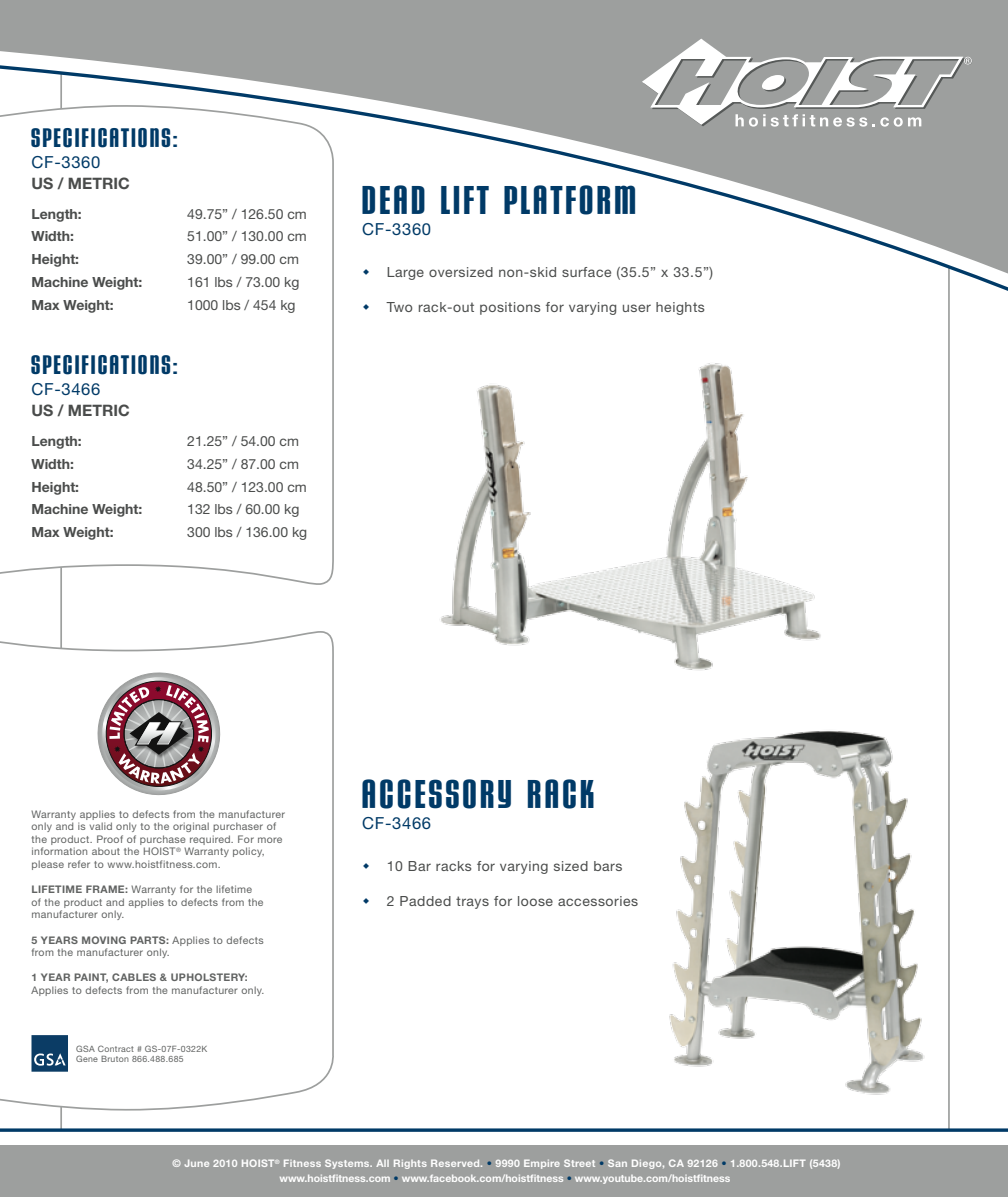
<style>
.page{position:relative;width:1008px;height:1197px;background:#fff}
.page>*{position:absolute;margin:0;border:0;box-sizing:border-box;transform-origin:0 0}
.t1{font:42px "House Gothic 3 D White";letter-spacing:.06em;color:#003a67}
.t2{font:28px "House Gothic 3 D White";letter-spacing:.06em;color:#003a67}
.t3{font:16.62px "Helvetica Neue";letter-spacing:.04em;color:#003a67}
.t4{font:700 15.75px "Helvetica Neue";color:#4a4c4b}
.t5{font:14px "Helvetica Neue";letter-spacing:.04em;color:#4a4c4b}
.t6{font:14px "Helvetica Neue";color:#4a4c4b}
.t7{font:700 14px "Helvetica Neue";color:#4a4c4b}
.t8{font:10.5px/12.6px "Helvetica Neue";letter-spacing:.035em;color:#616362}
.t9{font:700 10.5px/14.3px "Helvetica Neue";letter-spacing:.03em;color:#fff;text-align:center}
.t10{font:700 10.5px "Helvetica Neue";letter-spacing:.035em;color:#616362}
.t11{font:8.75px/10.5px "Helvetica Neue";letter-spacing:.035em;color:#616362}
.s1{font-weight:700}
.s2{font-size:9.62px;color:#fff}
.s3{font-weight:500;font-stretch:condensed;color:#003a67}
</style>
<div class="page">
<svg style="left:0;top:627px;width:334px;height:484px"></svg>
<svg style="left:0;top:305px;width:334px;height:284px"></svg>
<svg style="left:0;top:0;width:1008px;height:285px"></svg>
<svg style="left:0;top:1128px;width:1008px;height:4px;background:#26577d"></svg>
<div style="left:0;top:1145px;width:1008px;height:52px;background:#9d9f9e"></div>
<svg style="left:642px;top:39px;width:330px;height:88px"></svg>
<svg style="left:32px;top:1035px;width:36px;height:37px"></svg>
<svg style="left:89px;top:664px;width:140px;height:140px"></svg>
<img style="left:441px;top:363px;width:380px;height:308px">
<img style="left:669px;top:731px;width:256px;height:364px">
<svg style="left:363px;top:269px;width:6px;height:6px"></svg>
<h2 class="t2" style="left:32px;top:125px;width:148px">SPECIFICATIONS:</h2>
<h3 class="t3" style="left:32px;top:152px;width:70px">CF-3360</h3>
<h3 class="t4" style="left:32px;top:173px;width:100px">US / METRIC</h3>
<h3 class="t7" style="left:32px;top:205px;width:52px">Length:</h3>
<h3 class="t6" style="left:187px;top:205px;width:121px">49.75” / 126.50 cm</h3>
<h3 class="t7" style="left:32px;top:228px;width:44px">Width:</h3>
<h3 class="t6" style="left:187px;top:228px;width:121px">51.00” / 130.00 cm</h3>
<h3 class="t7" style="left:32px;top:250px;width:49px">Height:</h3>
<h3 class="t5" style="left:187px;top:251px;width:113px">39.00” / 99.00 cm</h3>
<h3 class="t7" style="left:32px;top:273px;width:112px">Machine Weight:</h3>
<h3 class="t6" style="left:187px;top:273px;width:114px">161 lbs / 73.00 kg</h3>
<h3 class="t7" style="left:32px;top:296px;width:84px">Max Weight:</h3>
<h3 class="t6" style="left:187px;top:296px;width:110px">1000 lbs / 454 kg</h3>
<h2 class="t2" style="left:32px;top:352px;width:148px">SPECIFICATIONS:</h2>
<h3 class="t3" style="left:32px;top:379px;width:70px">CF-3466</h3>
<h3 class="t4" style="left:32px;top:401px;width:100px">US / METRIC</h3>
<h3 class="t7" style="left:32px;top:432px;width:52px">Length:</h3>
<h3 class="t5" style="left:187px;top:433px;width:113px">21.25” / 54.00 cm</h3>
<h3 class="t7" style="left:32px;top:455px;width:44px">Width:</h3>
<h3 class="t5" style="left:187px;top:455px;width:113px">34.25” / 87.00 cm</h3>
<h3 class="t7" style="left:32px;top:478px;width:49px">Height:</h3>
<h3 class="t6" style="left:187px;top:478px;width:121px">48.50” / 123.00 cm</h3>
<h3 class="t7" style="left:32px;top:501px;width:112px">Machine Weight:</h3>
<h3 class="t6" style="left:187px;top:501px;width:114px">132 lbs / 60.00 kg</h3>
<h3 class="t7" style="left:32px;top:523px;width:84px">Max Weight:</h3>
<h3 class="t6" style="left:187px;top:524px;width:122px">300 lbs / 136.00 kg</h3>
<h1 class="t1" style="left:362px;top:181px;width:17px">DEAD</h1>
<h1 class="t1" style="left:441px;top:181px;width:79px">LIFT PLATFO</h1>
<h1 class="t1" style="left:597px;top:181px;width:42px">RM</h1>
<h3 class="t3" style="left:362px;top:219px;width:70px">CF-3360</h3>
<h3 class="t5" style="left:387px;top:264px;width:328px">Large oversized non-skid surface (35.5” x 33.5”)</h3>
<h3 class="t5" style="left:387px;top:299px;width:320px">Two rack-out positions for varying user heights</h3>
<p class="t8" style="left:31px;top:807px;width:255px">Warranty applies to defects from the manufacturer only and is valid only to the original purchaser of the product. Proof of purchase required. For more information about the HOIST<sup>®</sup> Warranty policy, please refer to www.hoistfitness.com.</p>
<p class="t10" style="left:31px;top:883px;width:13px">Lifeti</p>
<p class="t8" style="left:31px;top:883px;width:234px;text-indent:34px"><span class="s1">me Frame:</span> Warranty for the lifetime of the product and applies to defects from the manufacturer only.</p>
<p class="t10" style="left:31px;top:933px;width:25px">5 Years</p>
<p class="t10" style="left:82px;top:933px;width:64px">Moving Parts</p>
<p class="t8" style="left:31px;top:933px;width:234px;text-indent:135px"><span class="s1">:</span> Applies to defects from the manufacturer only.</p>
<p class="t10" style="left:31px;top:971px;width:25px">1 Year</p>
<p class="t10" style="left:74px;top:971px;width:69px">Pai nt, Cables</p>
<p class="t10" style="left:160px;top:971px;width:28px">&amp; Upholstery</p>
<p class="t10" style="left:245px;top:971px;width:4px">:</p>
<p class="t8" style="left:31px;top:984px;width:235px">Applies to defects from the manufacturer only.</p>
<p class="t11" style="left:76px;top:1043px;width:133px">GSA Contract # GS-07F-0322K<br>Gene Bruton 866.488.685<span class="s2">3</span></p>
<h1 class="t1" style="left:362px;top:775px;width:235px">ACCESSORY RACK</h1>
<h3 class="t3" style="left:362px;top:813px;width:70px">CF-3466</h3>
<h3 class="t5" style="left:387px;top:857px;width:237px">10 Bar racks for varying sized bars</h3>
<h3 class="t5" style="left:387px;top:892px;width:253px">2 Padded trays for loose accessories</h3>
<p class="t9" style="left:173px;top:1156px;width:670px">© June 2010 HOIST<sup>®</sup> Fitness Systems. All Rights Reserved. <span class="s3">•</span> 9990 Empire Street <span class="s3">•</span> San Diego, CA 92126 <span class="s3">•</span> 1.800.548.LIFT (5438) www.hoistfitness.com <span class="s3">•</span> www.facebook.com/hoistfitness <span class="s3">•</span> www.youtube.com/hoistfitness</p>
</div>
